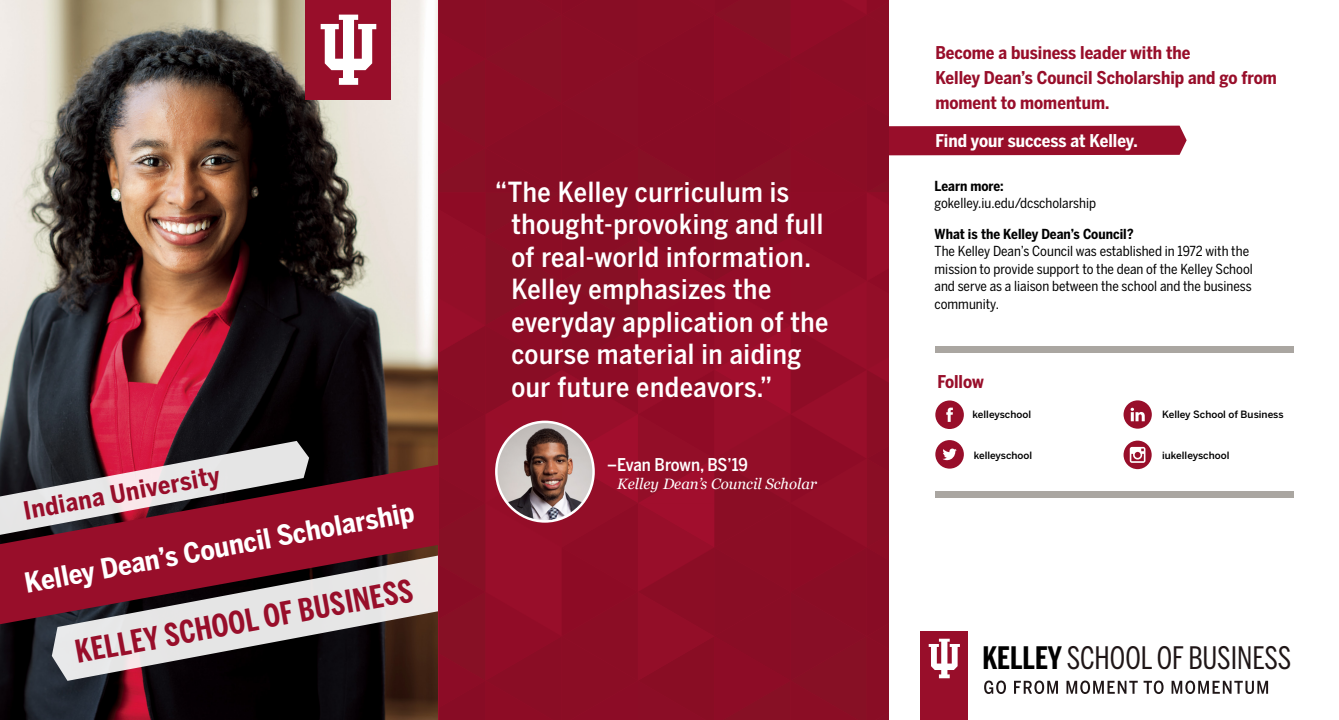
<style>
.page{position:relative;width:1339px;height:720px;background:#fff}
.page>*{position:absolute;margin:0;border:0;box-sizing:border-box;transform-origin:0 0}
.t1{font:700 31.25px "Benton Sans Comp";color:#980e2a}
.t2{font:30.75px "Benton Sans Comp";color:#1f1617}
.t3{font:500 27.5px/32.5px "Benton Sans Cond";letter-spacing:.02em;color:#fff}
.t4{font:700 27.5px "Benton Sans Cond";color:#fff}
.t5{font:700 25px "Benton Sans Cond";color:#980e2a}
.t6{font:700 17.5px/25px "Benton Sans Cond";color:#980e2a}
.t7{font:700 17.5px "Benton Sans Cond";color:#fff}
.t8{font:500 17.5px "Benton Sans Cond";letter-spacing:-.01em;color:#fff}
.t9{font:italic 15px "Georgia Pro";color:#fff}
.t10{font:13.75px/17.5px "Benton Sans Cond";color:#000}
.t11{font:500 10px "Benton Sans";color:#000}
.s1{font-weight:700}
.s2{font-weight:700;color:#000}
</style>
<div class="page">
<img style="left:0;top:0;width:439px;height:720px">
<div style="left:306px;top:0;width:85px;height:100px;background:#980e2a"></div>
<svg style="left:321px;top:15px;width:55px;height:70px"></svg>
<svg style="left:52px;top:624px;width:387px;height:57px;background:#6d6666"></svg>
<svg style="left:0;top:441px;width:309px;height:24px;background:#744b56"></svg>
<div style="left:889px;top:126px;width:297px;height:29px;background:#980e2a"></div>
<svg style="left:0;top:465px;width:439px;height:159px;background:#9b5261"></svg>
<svg style="left:984px;top:681px;width:22px;height:13px"></svg>
<svg style="left:1014px;top:681px;width:44px;height:13px"></svg>
<svg style="left:1066px;top:681px;width:97px;height:13px"></svg>
<svg style="left:1171px;top:681px;width:97px;height:13px"></svg>
<div style="left:920px;top:631px;width:48px;height:89px;background:#980e2a"></div>
<svg style="left:929px;top:639px;width:31px;height:39px"></svg>
<svg style="left:935px;top:440px;width:29px;height:29px"></svg>
<svg style="left:935px;top:400px;width:29px;height:29px"></svg>
<svg style="left:1123px;top:400px;width:29px;height:29px"></svg>
<svg style="left:1123px;top:441px;width:28px;height:28px"></svg>
<div style="left:935px;top:491px;width:359px;height:6px;background:#aaa6a1"></div>
<div style="left:935px;top:346px;width:359px;height:7px;background:#aaa6a1"></div>
<svg style="left:439px;top:0;width:450px;height:720px;background:#8d0d26"></svg>
<img style="left:496px;top:422px;width:97px;height:99px">
<div style="left:495px;top:421px;width:100px;height:102px;border:2px solid #fff;border-radius:50%"></div>
<p class="t5" style="left:21px;top:494px;width:201px;rotate:-10deg">Indiana University</p>
<p class="t4" style="left:22px;top:568px;width:397px;rotate:-11deg">Kelley Dean’s Council Scholarship</p>
<p class="t1" style="left:72px;top:635px;width:344px;rotate:-11deg">KELLEY SCHOOL OF BUSINESS</p>
<p class="t3" style="left:511px;top:175px;width:319px;text-indent:-16px">“The Kelley curriculum is thought-provoking and full of real-world information.<br>Kelley emphasizes the everyday application of the course material in aiding our future endeavors.”</p>
<p class="t8" style="left:607px;top:453px;width:142px">–Evan Brown, BS’19</p>
<p class="t9" style="left:617px;top:475px;width:201px">Kelley Dean’s Council Scholar</p>
<p class="t6" style="left:935px;top:40px;width:343px">Become a business leader with the<br>Kelley Dean’s Council Scholarship and go from moment to momentum.</p>
<p class="t7" style="left:935px;top:130px;width:204px">Find your success at Kelley.</p>
<p class="t10" style="left:934px;top:177px;width:163px"><span class="s1">Learn more: </span>gokelley.iu.edu/dcscholarship</p>
<p class="t10" style="left:934px;top:225px;width:320px"><span class="s1">What is the Kelley Dean’s Council?<br></span>The Kelley Dean’s Council was established in 1972 with the mission to provide support to the dean of the Kelley School and serve as a liaison between the school and the business community.</p>
<p class="t6" style="left:937px;top:369px;width:48px">Follow</p>
<p class="t11" style="left:972px;top:409px;width:60px">kelleyschool</p>
<p class="t11" style="left:974px;top:449px;width:60px">kelleyschool</p>
<p class="t11" style="left:1162px;top:409px;width:123px">Kelley School of Business</p>
<p class="t11" style="left:1162px;top:449px;width:69px">iukelleyschool</p>
<p class="t2" style="left:982px;top:639px;width:310px"><span class="s2">KELLEY</span> SCHOOL OF BUSINESS</p>
</div>
